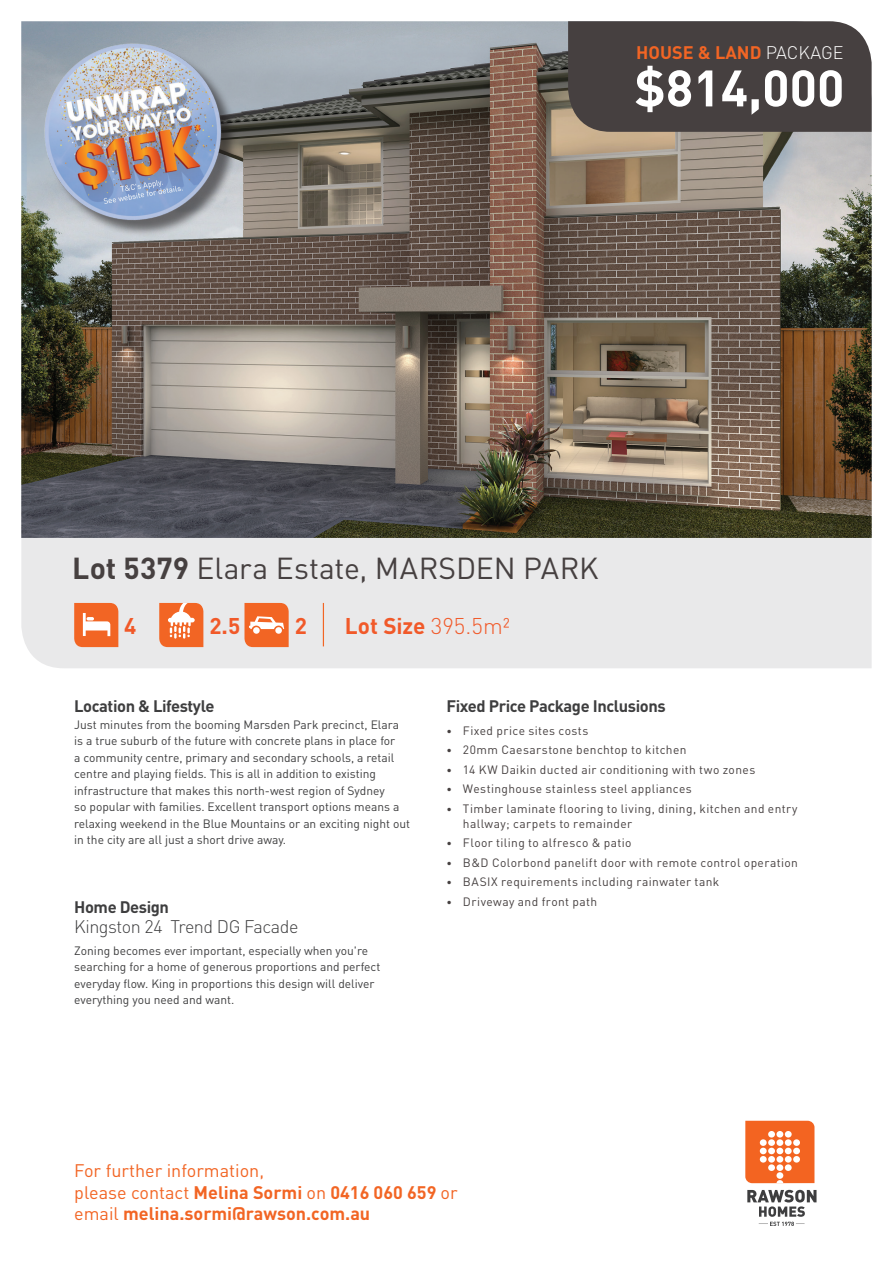
<style>
.page{position:relative;width:893px;height:1263px;background:#fff}
.page>*{position:absolute;margin:0;border:0;box-sizing:border-box;transform-origin:0 0}
.t1{font:700 50.55px "DINOT";color:#fff}
.t2{font:30px "DINOT";color:#464040}
.t3{font:700 22.5px "DINOT";letter-spacing:-.005em;color:#f15929}
.t4{font:700 18px/21.6px "DINOT";color:#f26524}
.t5{font:300 18px "DINOT";letter-spacing:-.025em;color:#3e3e3f}
.t6{font:700 16.5px "DINOT";letter-spacing:-.025em;color:#3e3e3f}
.t7{font:12px/16.5px "DINOT";color:#3e3e3f}
.t8{font:12px/15px "DINOT";letter-spacing:.03em;color:#464040}
.s1{font-weight:300;color:#fff}
.s2{font-weight:700}
.s3{font-weight:300}
.s4{font-size:10.5px}
.s5{font-weight:400}
</style>
<div class="page">
<div style="left:21px;top:538px;width:851px;height:130px;background:#e9e9ea"></div>
<hr style="left:323px;top:603px;width:1px;height:43px;background:#f26524">
<svg style="left:74px;top:603px;width:44px;height:44px;background:#f3814c"></svg>
<svg style="left:159px;top:603px;width:44px;height:44px;background:#f48552"></svg>
<svg style="left:244px;top:603px;width:45px;height:44px;background:#f3804b"></svg>
<svg style="left:745px;top:1121px;width:69px;height:62px;background:#f4753a"></svg>
<div style="left:776px;top:1156px;width:7px;height:6px;background:#fff;border-radius:50%"></div>
<div style="left:776px;top:1148px;width:7px;height:6px;background:#fff;border-radius:50%"></div>
<div style="left:776px;top:1139px;width:7px;height:7px;background:#fff;border-radius:50%"></div>
<div style="left:776px;top:1131px;width:7px;height:6px;background:#fff;border-radius:50%"></div>
<div style="left:785px;top:1164px;width:7px;height:7px;background:#fff;border-radius:50%"></div>
<div style="left:785px;top:1156px;width:7px;height:6px;background:#fff;border-radius:50%"></div>
<div style="left:785px;top:1148px;width:7px;height:6px;background:#fff;border-radius:50%"></div>
<div style="left:785px;top:1139px;width:7px;height:7px;background:#fff;border-radius:50%"></div>
<div style="left:785px;top:1131px;width:7px;height:6px;background:#fff;border-radius:50%"></div>
<div style="left:793px;top:1156px;width:7px;height:6px;background:#fff;border-radius:50%"></div>
<div style="left:793px;top:1148px;width:7px;height:6px;background:#fff;border-radius:50%"></div>
<div style="left:793px;top:1139px;width:7px;height:7px;background:#fff;border-radius:50%"></div>
<svg style="left:747px;top:1190px;width:69px;height:36px"></svg>
<img style="left:21px;top:21px;width:851px;height:517px">
<img style="left:21px;top:21px;width:223px;height:223px">
<div style="left:568px;top:21px;width:304px;height:111px;background:#464040"></div>
<h3 class="t4" style="left:636px;top:41px;width:209px">HOUSE &amp; LAND <span class="s1">PACKAGE</span></h3>
<h1 class="t1" style="left:635px;top:55px;width:211px">$814,000</h1>
<h2 class="t2" style="left:72px;top:549px;width:528px"><span class="s2">Lot 5379</span> Elara Estate, MARSDEN PARK</h2>
<h3 class="t3" style="left:124px;top:611px;width:14px">4</h3>
<h3 class="t3" style="left:209px;top:611px;width:32px">2.5</h3>
<h3 class="t3" style="left:295px;top:611px;width:14px">2</h3>
<h3 class="t3" style="left:345px;top:611px;width:167px">Lot Size <span class="s3">395.5m2</span></h3>
<h3 class="t6" style="left:74px;top:695px;width:142px">Location &amp; Lifestyle</h3>
<p class="t7" style="left:74px;top:716px;width:338px">Just minutes from the booming Marsden Park precinct, Elara is a true suburb of the future with concrete plans in place for<br>a community centre, primary and secondary schools, a retail centre and playing fields. This is all in addition to existing infrastructure that makes this north-west region of Sydney<br>so popular with families. Excellent transport options means a relaxing weekend in the Blue Mountains or an exciting night out in the city are all just a short drive away.</p>
<h3 class="t6" style="left:74px;top:896px;width:96px">Home Design</h3>
<h3 class="t5" style="left:74px;top:915px;width:226px">Kingston 24 Trend DG Facade</h3>
<p class="t7" style="left:74px;top:942px;width:308px">Zoning becomes ever important, especially when you're searching for a home of generous proportions and perfect everyday flow. King in proportions this design will deliver everything you need and want.</p>
<h3 class="t6" style="left:446px;top:695px;width:221px">Fixed Price Package Inclusions</h3>
<p class="t8" style="left:446px;top:723px;width:143px"><span class="s4">•</span> Fixed price sites costs</p>
<p class="t8" style="left:446px;top:742px;width:242px"><span class="s4">•</span> 20mm Caesarstone benchtop to kitchen</p>
<p class="t8" style="left:446px;top:762px;width:310px"><span class="s4">•</span> 14 KW Daikin ducted air conditioning with two zones</p>
<p class="t8" style="left:446px;top:781px;width:247px"><span class="s4">•</span> Westinghouse stainless steel appliances</p>
<p class="t8" style="left:463px;top:801px;width:336px;text-indent:-16px"><span class="s4">•</span> Timber laminate flooring to living, dining, kitchen and entry hallway; carpets to remainder</p>
<p class="t8" style="left:446px;top:835px;width:187px"><span class="s4">•</span> Floor tiling to alfresco &amp; patio</p>
<p class="t8" style="left:446px;top:855px;width:353px"><span class="s4">•</span> B&amp;D Colorbond panelift door with remote control operation</p>
<p class="t8" style="left:446px;top:874px;width:274px"><span class="s4">•</span> BASIX requirements including rainwater tank</p>
<p class="t8" style="left:446px;top:894px;width:152px"><span class="s4">•</span> Driveway and front path</p>
<h3 class="t4" style="left:74px;top:1159px;width:385px"><span class="s5">For further information,<br>please contact</span> Melina Sormi <span class="s5">on</span> 0416 060 659 <span class="s5">or email</span> melina.sormi@rawson.com.au</h3>
</div>
